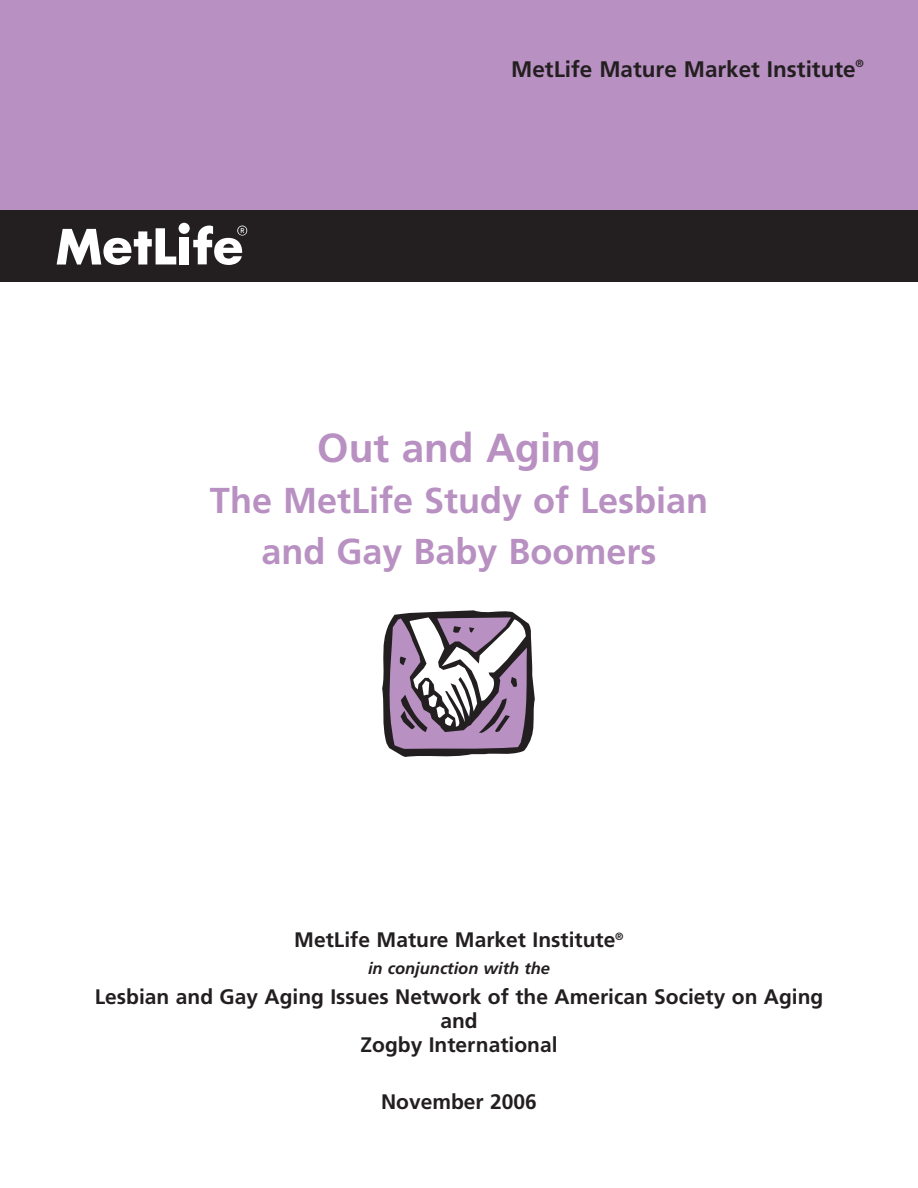
<style>
.page{position:relative;width:918px;height:1188px;background:#fff}
.page>*{position:absolute;margin:0;border:0;box-sizing:border-box;transform-origin:0 0}
.t1{font:700 40.5px "Frutiger LT Std";color:#b890c2}
.t2{font:700 36px/51px "Frutiger LT Std";color:#b890c2;text-align:center}
.t3{font:700 22.5px "Frutiger LT Std";color:#231f20}
.t4{font:700 21px/24px "Frutiger";color:#231f20;text-align:center}
.t5{font:italic 700 16.5px "Frutiger";color:#231f20}
</style>
<div class="page">
<svg style="left:382px;top:610px;width:153px;height:147px"></svg>
<div style="left:0;top:0;width:918px;height:213px;background:#b890c2"></div>
<div style="left:0;top:210px;width:918px;height:72px;background:#231f20"></div>
<div style="left:180px;top:237px;width:9px;height:28px;background:#fff"></div>
<svg style="left:193px;top:226px;width:54px;height:39px"></svg>
<div style="left:179px;top:223px;width:11px;height:11px;background:#fff;border-radius:50%"></div>
<svg style="left:57px;top:228px;width:119px;height:37px"></svg>
<p class="t3" style="left:511px;top:60px;width:354px">MetLife Mature Market Institute<sup>®</sup></p>
<h1 class="t1" style="left:317px;top:432px;width:285px">Out and Aging</h1>
<h2 class="t2" style="left:210px;top:478px;width:500px">The MetLife Study of Lesbian and Gay Baby Boomers</h2>
<p class="t4" style="left:294px;top:930px;width:331px">MetLife Mature Market Institute<sup>®</sup></p>
<p class="t5" style="left:368px;top:962px;width:183px">in conjunction with the</p>
<p class="t4" style="left:95px;top:987px;width:730px">Lesbian and Gay Aging Issues Network of the American Society on Aging and<br>Zogby International</p>
<p class="t4" style="left:381px;top:1092px;width:157px">November 2006</p>
</div>
